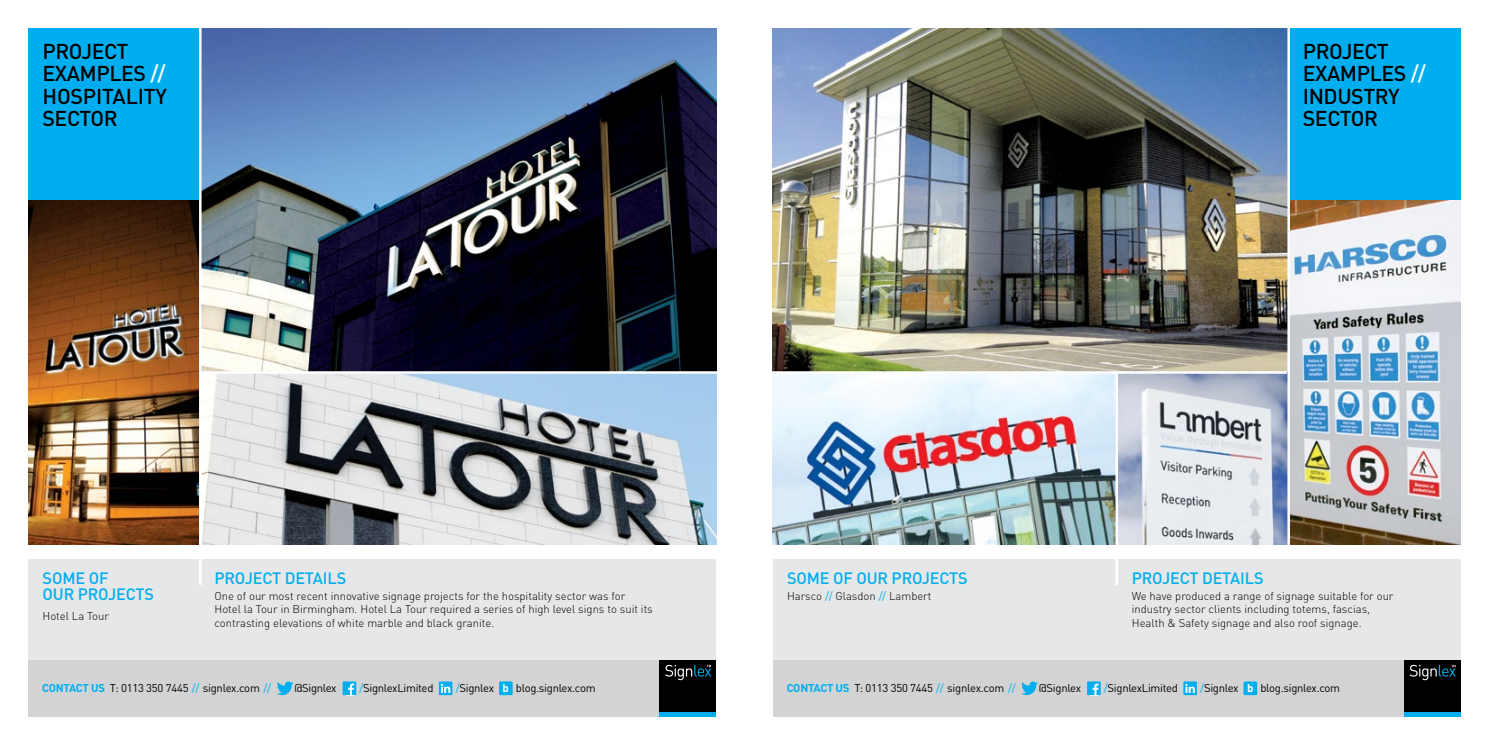
<style>
.page{position:relative;width:1489px;height:745px;background:#fff}
.page>*{position:absolute;margin:0;border:0;box-sizing:border-box;transform-origin:0 0}
.t1{font:500 21.25px/22.5px "DINOT";letter-spacing:-.02em;color:#000}
.t2{font:500 16.25px/16.2px "DINOT";letter-spacing:-.01em;color:#00aeef}
.t3{font:300 11.25px/13.1px "DINOT";color:#000}
.t4{font:11.25px "DINOT";letter-spacing:-.025em;color:#000}
.s1{color:#fff}
.s2{font-weight:400;color:#00aeef}
.s3{font-weight:700;color:#00aeef}
.s4{color:#00aeef}
.s5{font-weight:700;color:#fff}
</style>
<div class="page">
<div style="left:772px;top:558px;width:688px;height:158px;background:#e6e7e8"></div>
<div style="left:1288px;top:28px;width:172px;height:172px;background:#00aeef"></div>
<div style="left:28px;top:558px;width:688px;height:158px;background:#e6e7e8"></div>
<img style="left:201px;top:28px;width:515px;height:343px">
<div style="left:28px;top:28px;width:172px;height:172px;background:#00aeef"></div>
<img style="left:772px;top:28px;width:515px;height:516px">
<img style="left:28px;top:200px;width:171px;height:344px">
<img style="left:201px;top:373px;width:515px;height:171px">
<img style="left:1289px;top:200px;width:171px;height:344px">
<hr style="left:199px;top:20px;width:2px;height:564px;background:#fff">
<hr style="left:1287px;top:18px;width:2px;height:534px;background:#fff">
<hr style="left:762px;top:371px;width:524px;height:2px;background:#fff">
<hr style="left:1115px;top:372px;width:2px;height:212px;background:#fff">
<div style="left:28px;top:659px;width:688px;height:57px;background:#d1d3d4"></div>
<div style="left:659px;top:659px;width:57px;height:57px;background:#000"></div>
<hr style="left:659px;top:712px;width:57px;height:4px;background:#00aeef">
<svg style="left:665px;top:664px;width:46px;height:15px"></svg>
<div style="left:499px;top:681px;width:13px;height:13px;background:#00aeef"></div>
<svg style="left:277px;top:681px;width:16px;height:13px"></svg>
<svg style="left:342px;top:681px;width:14px;height:13px"></svg>
<svg style="left:439px;top:681px;width:13px;height:13px"></svg>
<div style="left:772px;top:659px;width:688px;height:57px;background:#d1d3d4"></div>
<div style="left:1403px;top:659px;width:57px;height:57px;background:#000"></div>
<hr style="left:1403px;top:712px;width:57px;height:4px;background:#00aeef">
<svg style="left:1409px;top:664px;width:46px;height:15px"></svg>
<div style="left:1243px;top:681px;width:13px;height:13px;background:#00aeef"></div>
<svg style="left:1021px;top:681px;width:16px;height:13px"></svg>
<svg style="left:1087px;top:681px;width:13px;height:13px"></svg>
<svg style="left:1183px;top:681px;width:13px;height:13px"></svg>
<h1 class="t1" style="left:43px;top:39px;width:126px">PROJECT<br>EXAM PLES <span class="s1">//<br></span>HOSPITALITY<br>SECTOR</h1>
<h1 class="t1" style="left:1302px;top:39px;width:124px">PROJECT<br>EXAM PLES <span class="s1">//<br></span>INDU</h1>
<h1 class="t1" style="left:1302px;top:84px;width:98px;text-indent:48px">STRY<br>SECTOR</h1>
<h2 class="t2" style="left:43px;top:569px;width:21px">SOME</h2>
<h2 class="t2" style="left:43px;top:569px;width:113px;text-indent:46px">OF<br>OUR PROJECTS</h2>
<p class="t3" style="left:43px;top:608px;width:68px">Hotel La Tour</p>
<h2 class="t2" style="left:214px;top:569px;width:132px">PROJECT DETAILS</h2>
<p class="t3" style="left:214px;top:589px;width:440px">O ne of our most recent innovative signage projects for the hospitality sector was for<br>Hotel la Tour in Birmingham. Hotel La Tour required a series of high level signs to suit its contrasting elevations of white marble and black granite.</p>
<h2 class="t2" style="left:787px;top:569px;width:21px">SOME</h2>
<h2 class="t2" style="left:833px;top:569px;width:126px">OF OUR PROJECTS</h2>
<p class="t3" style="left:787px;top:589px;width:146px">Harsco <span class="s2">//</span> Glasdon <span class="s2">//</span> Lambert</p>
<h2 class="t2" style="left:1131px;top:569px;width:132px">PROJECT DETAILS</h2>
<p class="t3" style="left:1131px;top:589px;width:263px">We have produced a range of signage suitable for our industry sector clients including totems, fascias,<br>Health &amp; Safety signage and also roof signage.</p>
<p class="t4" style="left:42px;top:680px;width:230px"><span class="s3">CONTACT US</span> T: 0113 350 7445 <span class="s4">//</span> signlex.com <span class="s4">//</span></p>
<p class="t4" style="left:294px;top:680px;width:44px">@Signlex</p>
<p class="t4" style="left:359px;top:680px;width:76px"><span class="s4">/</span>SignlexLimited</p>
<p class="t4" style="left:456px;top:680px;width:141px"><span class="s4">/</span>Signlex <span class="s5">b</span> blog.signlex.com</p>
<p class="t4" style="left:786px;top:680px;width:230px"><span class="s3">CONTACT US</span> T: 0113 350 7445 <span class="s4">//</span> signlex.com <span class="s4">//</span></p>
<p class="t4" style="left:1038px;top:680px;width:44px">@Signlex</p>
<p class="t4" style="left:1103px;top:680px;width:76px"><span class="s4">/</span>SignlexLimited</p>
<p class="t4" style="left:1200px;top:680px;width:141px"><span class="s4">/</span>Signlex <span class="s5">b</span> blog.signlex.com</p>
</div>
